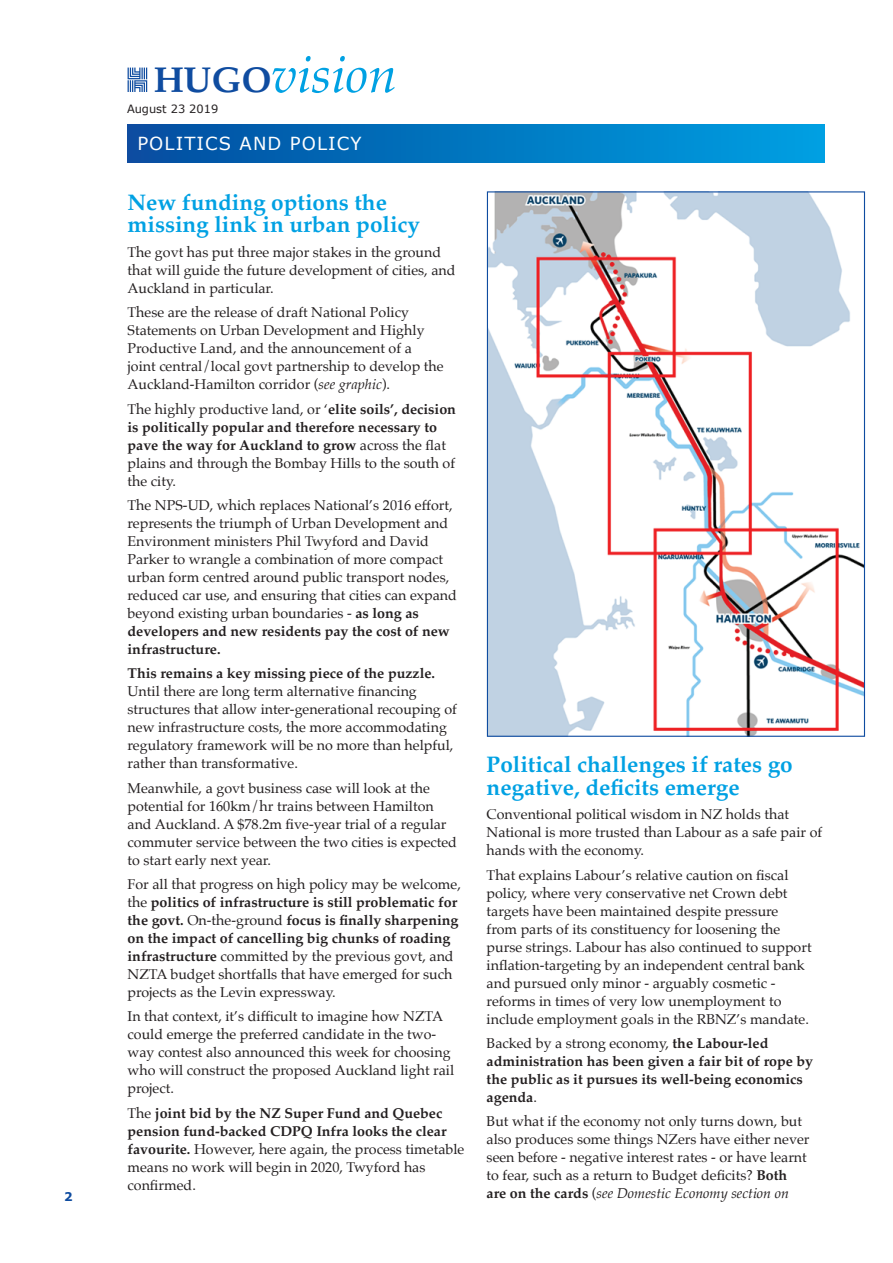
<style>
.page{position:relative;width:893px;height:1263px;background:#fff}
.page>*{position:absolute;margin:0;border:0;box-sizing:border-box;transform-origin:0 0}
.t1{font:italic 51.3px "Palatino";color:#00a1e3}
.t2{font:700 22.5px/22.5px "Palatino";color:#00a1e3}
.t3{font:18px "Verdana";letter-spacing:.06em;color:#fff}
.t4{font:14.25px/18px "Palatino";color:#231f20}
.t5{font:700 14.25px/18px "Palatino";color:#231f20}
.t6{font:700 12px "Verdana";color:#0f4ca0}
.t7{font:11.4px "Verdana";color:#231f20}
.s1{font-weight:700;font-style:normal;font-size:36px;color:#0f4ca0}
.s2{font-style:italic}
.s3{font-weight:700}
.s4{font-weight:400}
</style>
<div class="page">
<svg style="left:128px;top:68px;width:19px;height:24px"></svg>
<div style="left:127px;top:125px;width:697px;height:38px;background:linear-gradient(to right,#034d9f,#00a0e2)"></div>
<img style="left:489px;top:193px;width:374px;height:542px">
<p class="t6" style="left:64px;top:1188px;width:10px">2</p>
<h1 class="t1" style="left:154px;top:31px;width:245px"><span class="s1">HUGO</span>vision</h1>
<p class="t7" style="left:127px;top:101px;width:93px">August 23 2019</p>
<p class="t3" style="left:137px;top:131px;width:226px">POLITICS AND POLICY</p>
<h2 class="t2" style="left:128px;top:190px;width:294px">New funding options the missing link in urban policy</h2>
<p class="t4" style="left:128px;top:243px;width:329px">The govt has put three major stakes in the ground that will guide the future development of cities, and<br>Auckland in particular.</p>
<p class="t4" style="left:128px;top:303px;width:317px">These are the release of draft National Policy Statements on Urban Development and Highly Productive Land, and the announcement of a joint central/local govt partnership to develop the Auckland-Hamilton corridor (<span class="s2">see graphic</span>).</p>
<p class="t4" style="left:128px;top:400px;width:330px">The highly productive land, or ‘<span class="s3">elite soils’, decision is politically popular and therefore necessary to pave the way for Auckland to grow</span> across the flat plains and through the Bombay Hills to the south of the city.</p>
<p class="t4" style="left:128px;top:496px;width:331px">The NPS-UD, which replaces National’s 2016 effort, represents the triumph of Urban Development and Environment ministers Phil Twyford and David Parker to wrangle a combination of more compact urban form centred around public transport nodes, reduced car use, and ensuring that cities can expand beyond existing urban boundaries - <span class="s3">as long as developers and new residents pay the cost of new infrastructure.</span></p>
<p class="t5" style="left:128px;top:664px;width:309px">This remains a key missing piece of the puzzle.</p>
<p class="t4" style="left:128px;top:682px;width:331px">Until there are long term alternative financing structures that allow inter-generational recouping of new infrastructure costs, the more accommodating regulatory framework will be no more than helpful, rather than transformative.</p>
<p class="t4" style="left:128px;top:779px;width:331px">Meanwhile, a govt business case will look at the potential for 160km/hr trains between Hamilton and Auckland. A $78.2m five-year trial of a regular commuter service between the two cities is expected to start early next year.</p>
<p class="t4" style="left:128px;top:875px;width:335px">For all that progress on high policy may be welcome, the <span class="s3">politics of infrastructure is still problematic for the govt.</span> On-the-ground <span class="s3">focus is finally sharpening on the impact of cancelling big chunks of roading infrastructure</span> committed by the previous govt, and NZTA budget shortfalls that have emerged for such projects as the Levin expressway.</p>
<p class="t4" style="left:128px;top:1007px;width:328px">In that context, it’s difficult to imagine how NZTA could emerge the preferred candidate in the two&shy;way contest also announced this week for choosing who will construct the proposed Auckland light rail project.</p>
<p class="t4" style="left:128px;top:1104px;width:338px">The <span class="s3">joint bid by the NZ Super Fund and Quebec pension fund-backed CDPQ Infra looks the clear favourite.</span> However, here again, the process timetable means no work will begin in 2020, Twyford has confirmed.</p>
<h2 class="t2" style="left:487px;top:753px;width:308px">Political challenges if rates go negative, deficits emerge</h2>
<p class="t4" style="left:487px;top:805px;width:337px">Conventional political wisdom in NZ holds that<br>National is more trusted than Labour as a safe pair of hands with the economy.</p>
<p class="t4" style="left:487px;top:866px;width:326px">That explains Labour’s relative caution on fiscal policy, where very conservative net Crown debt targets have been maintained despite pressure from parts of its constituency for loosening the purse strings. Labour has also continued to support inflation-targeting by an independent central bank and pursued only minor - arguably cosmetic - reforms in times of very low unemployment to include employment goals in the RBNZ’s mandate.</p>
<p class="t5" style="left:487px;top:1034px;width:328px"><span class="s4">Backed by a strong economy,</span> the Labour-led administration has been given a fair bit of rope by the public as it pursues its well-being economics agenda<span class="s4">.</span></p>
<p class="t4" style="left:487px;top:1112px;width:324px">But what if the economy not only turns down, but also produces some things NZers have either never seen before - negative interest rates - or have learnt to fear, such as a return to Budget deficits? <span class="s3">Both are on the cards</span> (<span class="s2">see Domestic Economy section on</span></p>
</div>
